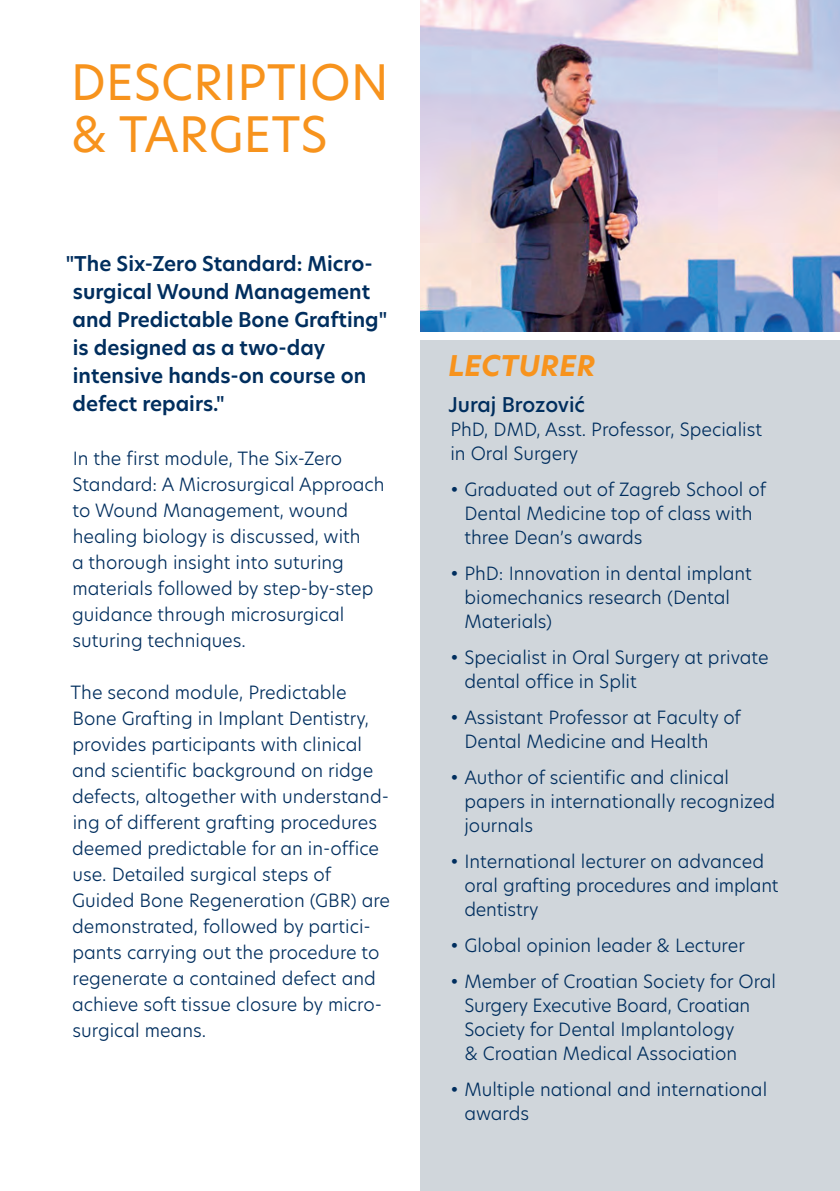
<style>
.page{position:relative;width:840px;height:1191px;background:#fff}
.page>*{position:absolute;margin:0;border:0;box-sizing:border-box;transform-origin:0 0}
.t1{font:48px/52px "Hero New";color:#f7931d}
.t2{font:italic 700 28px "Hero New";letter-spacing:.01em;color:#f7931d}
.t3{font:600 20px/28px "Hero New";color:#002e5e}
.t4{font:500 20px "Hero New";color:#002e5e}
.t5{font:300 18px/26px "Hero New";color:#002e5e}
</style>
<div class="page">
<div style="left:420px;top:0;width:419px;height:1191px;background:#d0d6db"></div>
<img style="left:420px;top:0;width:419px;height:332px">
<div style="left:417px;top:332px;width:422px;height:7px;background:#fff"></div>
<h1 class="t1" style="left:71px;top:56px;width:319px">DESCRIPTION &amp; TARGETS</h1>
<p class="t3" style="left:72px;top:250px;width:316px;text-indent:-7px">"The Six-Zero Standard: Micro&shy;surgical Wound Management and Predictable Bone Grafting" is designed as a two-day intensive hands-on course on defect repairs."</p>
<p class="t5" style="left:72px;top:445px;width:314px">In the first module, The Six-Zero<br>Standard: A Microsurgical Approach to Wound Management, wound healing biology is discussed, with<br>a thorough insight into suturing materials followed by step-by-step guidance through microsurgical suturing techniques.</p>
<p class="t5" style="left:70px;top:679px;width:321px">The second module, Predictable Bone Grafting in Implant Dentistry, provides participants with clinical and scientific background on ridge defects, altogether with understand&shy;ing of different grafting procedures deemed predictable for an in-office use. Detailed surgical steps of Guided Bone Regeneration (GBR) are demonstrated, followed by partici&shy;pants carrying out the procedure to regenerate a contained defect and achieve soft tissue closure by micro&shy;surgical means.</p>
<h2 class="t2" style="left:448px;top:346px;width:148px">LECTURER</h2>
<p class="t4" style="left:448px;top:391px;width:138px">Juraj Brozović</p>
<p class="t5" style="left:450px;top:417px;width:313px;line-height:24px">PhD, DMD, Asst. Professor, Specialist in Oral Surgery</p>
<p class="t5" style="left:464px;top:477px;width:303px;line-height:24px;text-indent:-14px">• Graduated out of Zagreb School of<br>Dental Medicine top of class with three Dean’s awards</p>
<p class="t5" style="left:464px;top:561px;width:289px;line-height:24px;text-indent:-14px">• PhD: Innovation in dental implant biomechanics research (Dental<br>Materials)</p>
<p class="t5" style="left:464px;top:645px;width:305px;line-height:24px;text-indent:-14px">• Specialist in Oral Surgery at private dental office in Split</p>
<p class="t5" style="left:464px;top:705px;width:278px;line-height:24px;text-indent:-14px">• Assistant Professor at Faculty of<br>Dental Medicine and Health</p>
<p class="t5" style="left:464px;top:765px;width:312px;line-height:24px;text-indent:-14px">• Author of scientific and clinical papers in internationally recognized journals</p>
<p class="t5" style="left:464px;top:848px;width:315px;line-height:24px;text-indent:-14px">• International lecturer on advanced oral grafting procedures and implant dentistry</p>
<p class="t5" style="left:450px;top:931px;width:296px">• Global opinion leader &amp; Lecturer</p>
<p class="t5" style="left:464px;top:968px;width:313px;line-height:24px;text-indent:-14px">• Member of Croatian Society for Oral Surgery Executive Board, Croatian Society for Dental Implantology<br>&amp; Croatian Medical Association</p>
<p class="t5" style="left:464px;top:1076px;width:304px;line-height:24px;text-indent:-14px">• Multiple national and international awards</p>
</div>
